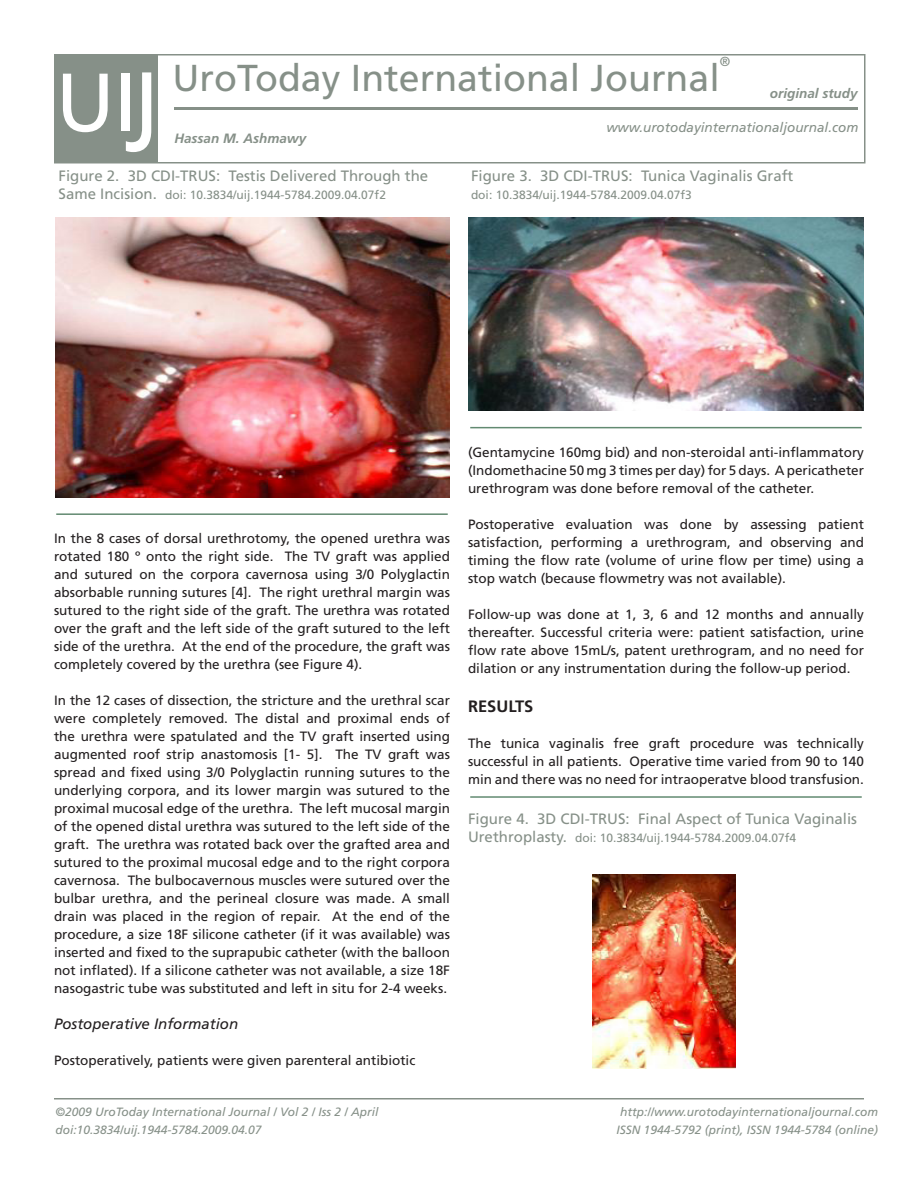
<style>
.page{position:relative;width:918px;height:1188px;background:#fff}
.page>*{position:absolute;margin:0;border:0;box-sizing:border-box;transform-origin:0 0}
.t1{font:82.5px "Frutiger LT Std";color:#fff}
.t2{font:37.5px "Frutiger LT Std";color:#869088}
.t3{font:700 16.5px "Frutiger LT Std";color:#231f20}
.t4{font:15px "Frutiger LT Std";color:#869088}
.t5{font:italic 15px "Frutiger LT Std";color:#231f20}
.t6{font:13.5px/18px "Frutiger LT Std";color:#231f20;text-align:justify}
.t7{font:italic 13.5px "Frutiger LT Std";color:#869088}
.t8{font:italic 700 13.5px "Frutiger LT Std";color:#869088}
.t9{font:13.05px "Frutiger LT Std";color:#869088}
.t10{font:italic 12px "Frutiger LT Std";color:#869088}
.t11{font:12px "Frutiger LT Std";color:#869088}
.s1{font-size:112.2px}
.s2{font-size:15px}
</style>
<div class="page">
<hr style="left:54px;top:1098px;width:810px;height:2px;background:#869088">
<hr style="left:174px;top:107px;width:684px;height:3px;background:#869088">
<img style="left:56px;top:217px;width:394px;height:280px">
<img style="left:468px;top:217px;width:396px;height:193px">
<hr style="left:56px;top:513px;width:392px;height:2px;background:#628a71">
<hr style="left:470px;top:427px;width:392px;height:1px;background:#628a71">
<img style="left:592px;top:875px;width:143px;height:193px">
<hr style="left:470px;top:796px;width:392px;height:2px;background:#628a71">
<div style="left:54px;top:54px;width:103px;height:108px;background:#869088"></div>
<div style="left:54px;top:54px;width:812px;height:110px;border:2px solid #869088"></div>
<p class="t1" style="left:56px;top:54px;width:106px">UI<span class="s1">J</span></p>
<p class="t9" style="left:720px;top:53px;width:12px">®</p>
<p class="t2" style="left:172px;top:56px;width:549px">UroToday International Journal</p>
<p class="t8" style="left:770px;top:86px;width:89px">original study</p>
<p class="t8" style="left:174px;top:130px;width:134px">Hassan M. Ashmawy</p>
<p class="t7" style="left:606px;top:120px;width:254px">www.urotodayinternationaljournal.com</p>
<p class="t4" style="left:58px;top:167px;width:371px">Figure 2. 3D CDI-TRUS: Testis Delivered Through the</p>
<p class="t11" style="left:58px;top:188px;width:329px"><span class="s2">Same Incision.</span> doi: 10.3834/uij.1944-5784.2009.04.07f2</p>
<p class="t4" style="left:471px;top:167px;width:324px">Figure 3. 3D CDI-TRUS: Tunica Vaginalis Graft</p>
<p class="t11" style="left:471px;top:188px;width:222px">doi: 10.3834/uij.1944-5784.2009.04.07f3</p>
<p class="t6" style="left:54px;top:530px;width:398px">In the 8 cases of dorsal urethrotomy, the opened urethra was rotated 180 º onto the right side. The TV graft was applied and sutured on the corpora cavernosa using 3/0 Polyglactin absorbable running sutures [4]. The right urethral margin was sutured to the right side of the graft. The urethra was rotated over the graft and the left side of the graft sutured to the left side of the urethra. At the end of the procedure, the graft was completely covered by the urethra (see Figure 4).</p>
<p class="t6" style="left:54px;top:692px;width:398px">In the 12 cases of dissection, the stricture and the urethral scar were completely removed. The distal and proximal ends of the urethra were spatulated and the TV graft inserted using augmented roof strip anastomosis [1- 5]. The TV graft was spread and fixed using 3/0 Polyglactin running sutures to the underlying corpora, and its lower margin was sutured to the proximal mucosal edge of the urethra. The left mucosal margin of the opened distal urethra was sutured to the left side of the graft. The urethra was rotated back over the grafted area and sutured to the proximal mucosal edge and to the right corpora cavernosa. The bulbocavernous muscles were sutured over the bulbar urethra, and the perineal closure was made. A small drain was placed in the region of repair. At the end of the procedure, a size 18F silicone catheter (if it was available) was inserted and fixed to the suprapubic catheter (with the balloon not inflated). If a silicone catheter was not available, a size 18F nasogastric tube was substituted and left in situ for 2-4 weeks.</p>
<p class="t5" style="left:54px;top:1015px;width:186px">Postoperative Information</p>
<p class="t6" style="left:54px;top:1052px;width:363px">Postoperatively, patients were given parenteral antibiotic</p>
<p class="t10" style="left:56px;top:1105px;width:325px">©2009 UroToday International Journal / Vol 2 / Iss 2 / April</p>
<p class="t10" style="left:56px;top:1123px;width:208px">doi:10.3834/uij.1944-5784.2009.04.07</p>
<p class="t6" style="left:468px;top:443px;width:398px">(Gentamycine 160mg bid) and non-steroidal anti-inflammatory</p>
<p class="t6" style="left:468px;top:461px;width:398px">(Indomethacine 50 mg 3 times per day) for 5 days. A pericatheter urethrogram was done before removal of the catheter.</p>
<p class="t6" style="left:468px;top:515px;width:398px">Postoperative evaluation was done by assessing patient satisfaction, performing a urethrogram, and observing and timing the flow rate (volume of urine flow per time) using a stop watch (because flowmetry was not available).</p>
<p class="t6" style="left:468px;top:605px;width:397px">Follow-up was done at 1, 3, 6 and 12 months and annually thereafter. Successful criteria were: patient satisfaction, urine flow rate above 15mL/s, patent urethrogram, and no need for dilation or any instrumentation during the follow-up period.</p>
<p class="t3" style="left:468px;top:696px;width:67px">RESULTS</p>
<p class="t6" style="left:468px;top:734px;width:398px">The tunica vaginalis free graft procedure was technically successful in all patients. Operative time varied from 90 to 140 min and there was no need for intraoperatve blood transfusion.</p>
<p class="t4" style="left:468px;top:809px;width:391px">Figure 4. 3D CDI-TRUS: Final Aspect of Tunica Vaginalis</p>
<p class="t11" style="left:468px;top:830px;width:330px"><span class="s2">Urethroplasty.</span> doi: 10.3834/uij.1944-5784.2009.04.07f4</p>
<p class="t10" style="left:620px;top:1105px;width:260px">http://www.urotodayinternationaljournal.com</p>
<p class="t10" style="left:617px;top:1123px;width:263px">ISSN 1944-5792 (print), ISSN 1944-5784 (online)</p>
</div>
